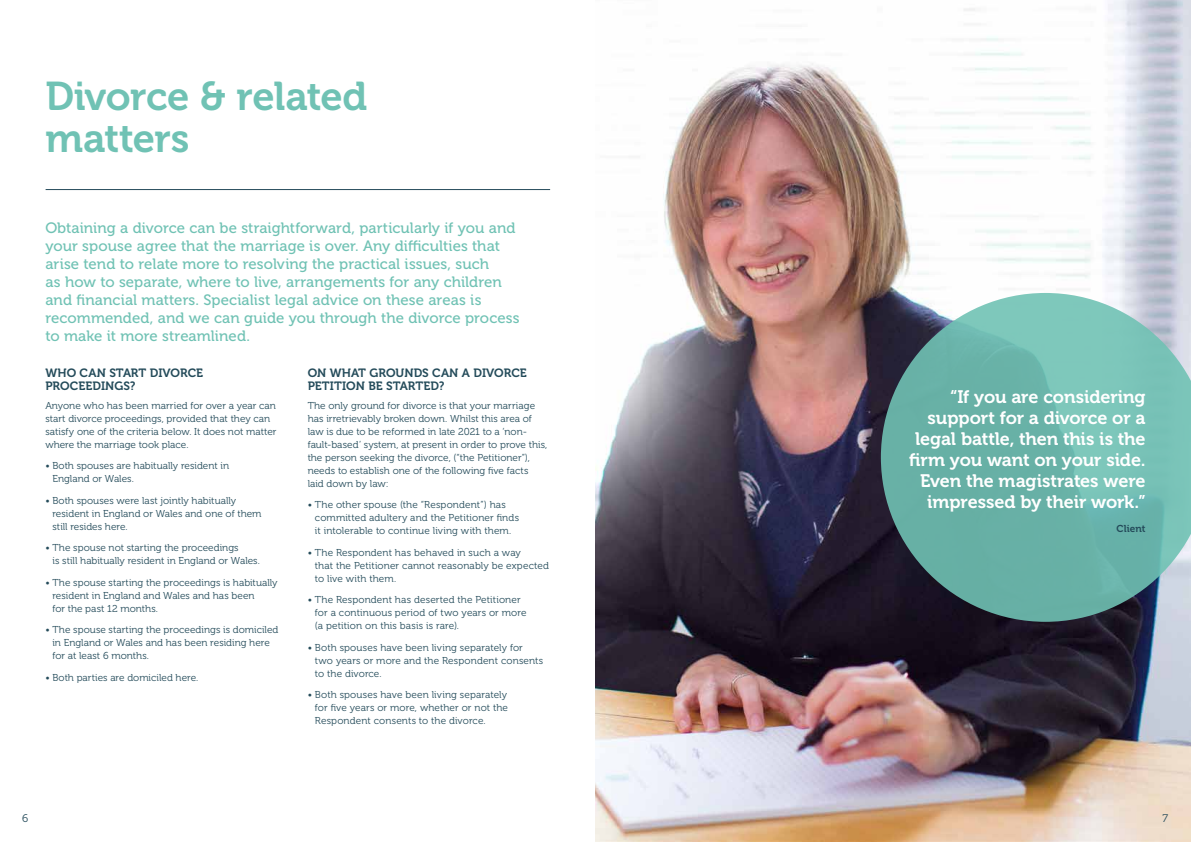
<style>
.page{position:relative;width:1191px;height:842px;background:#fff}
.page>*{position:absolute;margin:0;border:0;box-sizing:border-box;transform-origin:0 0}
.t1{font:40px/42px "Museo 700";letter-spacing:-.015em;color:#70c2b4}
.t2{font:18px/21px "Museo 700";letter-spacing:-.005em;color:#fff;text-align:right}
.t3{font:15px/18px "Museo 500";letter-spacing:.005em;color:#70c2b4}
.t4{font:12px/13px "Museo 700";color:#244b5a}
.t5{font:11px "Museo 300";color:#244b5a}
.t6{font:10px/13px "Museo 300";letter-spacing:.005em;color:#244b5a}
.t7{font:10px "Museo 700";letter-spacing:.01em;color:#244b5a}
</style>
<div class="page">
<img style="left:595px;top:0;width:596px;height:842px">
<hr style="left:46px;top:189px;width:504px;height:1px;background:#244b5a">
<svg style="left:881px;top:293px;width:310px;height:329px;background:#6da8a2"></svg>
<h1 class="t1" style="left:45px;top:76px;width:324px">Divorce &amp; related matters</h1>
<p class="t3" style="left:45px;top:219px;width:476px">Obtaining a divorce can be straightforward, particularly if you and your spouse agree that the marriage is over. Any difficulties that arise tend to relate more to resolving the practical issues, such<br>as how to separate, where to live, arrangements for any children and financial matters. Specialist legal advice on these areas is recommended, and we can guide you through the divorce process to make it more streamlined.</p>
<p class="t4" style="left:45px;top:366px;width:159px">WHO CAN START DIVORCE<br>PROCEEDINGS?</p>
<p class="t6" style="left:45px;top:399px;width:233px">Anyone who has been married for over a year can start divorce proceedings, provided that they can satisfy one of the criteria below. It does not matter where the marriage took place.</p>
<p class="t6" style="left:52px;top:459px;width:178px;text-indent:-7px">• Both spouses are habitually resident in<br>England or Wales.</p>
<p class="t6" style="left:52px;top:494px;width:211px;text-indent:-7px">• Both spouses were last jointly habitually resident in England or Wales and one of them still resides here.</p>
<p class="t6" style="left:52px;top:541px;width:209px;text-indent:-7px">• The spouse not starting the proceedings<br>is still habitually resident in England or Wales.</p>
<p class="t6" style="left:52px;top:576px;width:227px;text-indent:-7px">• The spouse starting the proceedings is habitually resident in England and Wales and has been<br>for the past 12 months.</p>
<p class="t6" style="left:52px;top:623px;width:227px;text-indent:-7px">• The spouse starting the proceedings is domiciled in England or Wales and has been residing here for at least 6 months.</p>
<p class="t6" style="left:45px;top:671px;width:154px">• Both parties are domiciled here.</p>
<p class="t4" style="left:308px;top:366px;width:221px">ON WHAT GROUNDS CAN A DIVORCE<br>PETITION BE STARTED?</p>
<p class="t6" style="left:308px;top:399px;width:241px">The only ground for divorce is that your marriage has irretrievably broken down. Whilst this area of law is due to be reformed in late 2021 to a ‘non&shy;fault-based’ system, at present in order to prove this, the person seeking the divorce, (“the Petitioner”), needs to establish one of the following five facts<br>laid down by law:</p>
<p class="t6" style="left:315px;top:498px;width:206px;text-indent:-7px">• The other spouse (the “Respondent”) has committed adultery and the Petitioner finds it intolerable to continue living with them.</p>
<p class="t6" style="left:315px;top:546px;width:235px;text-indent:-7px">• The Respondent has behaved in such a way<br>that the Petitioner cannot reasonably be expected to live with them.</p>
<p class="t6" style="left:315px;top:593px;width:213px;text-indent:-7px">• The Respondent has deserted the Petitioner for a continuous period of two years or more (a petition on this basis is rare).</p>
<p class="t6" style="left:315px;top:641px;width:230px;text-indent:-7px">• Both spouses have been living separately for two years or more and the Respondent consents to the divorce.</p>
<p class="t6" style="left:315px;top:688px;width:195px;text-align:justify;text-indent:-7px">• Both spouses have been living separately for five years or more, whether or not the Respondent consents to the divorce.</p>
<h2 class="t2" style="left:909px;top:387px;width:238px">“If you are considering support for a divorce or a legal battle, then this is the firm you want on your side.<br>Even the magistrates were impressed by their work.”</h2>
<p class="t7" style="left:1116px;top:523px;width:31px">Client</p>
<p class="t5" style="left:22px;top:812px;width:8px">6</p>
<p class="t5" style="left:1162px;top:812px;width:7px">7</p>
</div>
